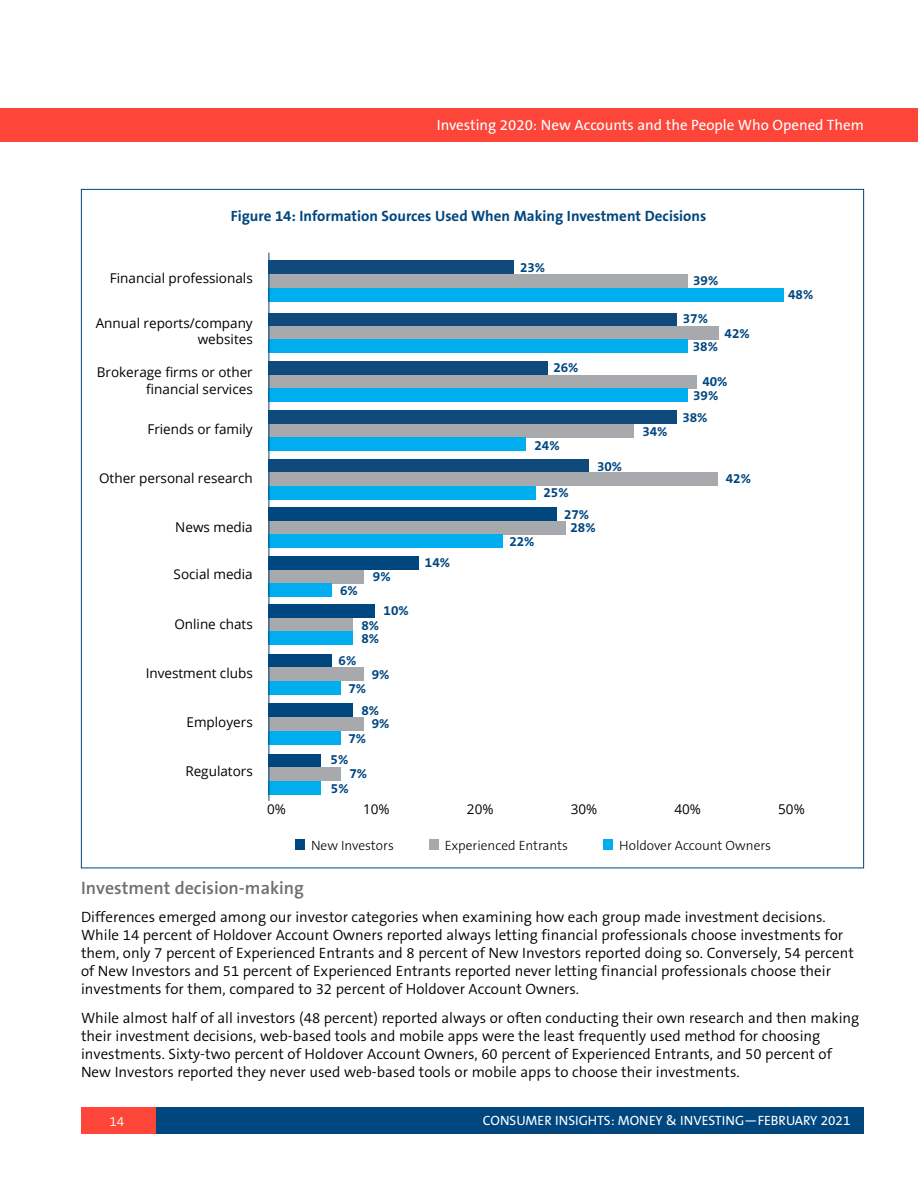
<style>
.page{position:relative;width:918px;height:1188px;background:#fff}
.page>*{position:absolute;margin:0;border:0;box-sizing:border-box;transform-origin:0 0}
.t1{font:600 18px "The Sans B6";color:#6d6e71}
.t2{font:300 15px/18px "The Sans B4";color:#000}
.t3{font:700 15px "The Sans B7";color:#00467f}
.t4{font:15px "The Sans B5 Plain";color:#fff}
.t5{font:13.5px/16.2px "Open Sans";color:#000;text-align:right}
.t6{font:700 13.5px/22px "The Sans B7";color:#00467f}
.t7{font:300 13.5px "The Sans B3";color:#000}
.t8{font:13.5px "The Sans B5 Plain";color:#fff}
.t9{font:300 13.5px "The Sans B4";color:#fff}
</style>
<div class="page">
<div style="left:155px;top:1107px;width:709px;height:27px;background:#00467f"></div>
<div style="left:81px;top:1107px;width:74px;height:27px;background:#fd4539"></div>
<div style="left:0;top:108px;width:918px;height:34px;background:#fd4539"></div>
<div style="left:295px;top:840px;width:10px;height:10px;background:#00467f"></div>
<div style="left:429px;top:840px;width:10px;height:10px;background:#a7a9ac"></div>
<div style="left:603px;top:840px;width:10px;height:10px;background:#00aeef"></div>
<div style="left:269px;top:261px;width:245px;height:13px;background:#10497c"></div>
<div style="left:269px;top:274px;width:419px;height:14px;background:#a7a9ac"></div>
<div style="left:269px;top:288px;width:515px;height:14px;background:#00aeef"></div>
<div style="left:269px;top:313px;width:408px;height:13px;background:#10497c"></div>
<div style="left:269px;top:326px;width:450px;height:14px;background:#a7a9ac"></div>
<div style="left:269px;top:340px;width:419px;height:13px;background:#00aeef"></div>
<div style="left:269px;top:362px;width:279px;height:13px;background:#10497c"></div>
<div style="left:269px;top:375px;width:428px;height:14px;background:#a7a9ac"></div>
<div style="left:269px;top:389px;width:419px;height:13px;background:#00aeef"></div>
<div style="left:269px;top:411px;width:408px;height:13px;background:#10497c"></div>
<div style="left:269px;top:424px;width:365px;height:13px;background:#a7a9ac"></div>
<div style="left:269px;top:437px;width:257px;height:14px;background:#00aeef"></div>
<div style="left:269px;top:459px;width:320px;height:13px;background:#10497c"></div>
<div style="left:269px;top:473px;width:449px;height:13px;background:#a7a9ac"></div>
<div style="left:269px;top:486px;width:267px;height:14px;background:#00aeef"></div>
<div style="left:269px;top:508px;width:288px;height:13px;background:#00467f"></div>
<div style="left:269px;top:521px;width:297px;height:14px;background:#a7a9ac"></div>
<div style="left:269px;top:535px;width:234px;height:13px;background:#00aeef"></div>
<div style="left:269px;top:556px;width:150px;height:14px;background:#00467f"></div>
<div style="left:269px;top:570px;width:95px;height:13px;background:#a7a9ac"></div>
<div style="left:269px;top:583px;width:63px;height:14px;background:#00aeef"></div>
<div style="left:269px;top:605px;width:106px;height:13px;background:#00467f"></div>
<div style="left:269px;top:618px;width:84px;height:14px;background:#a7a9ac"></div>
<div style="left:269px;top:632px;width:84px;height:13px;background:#00aeef"></div>
<div style="left:269px;top:654px;width:63px;height:14px;background:#00467f"></div>
<div style="left:269px;top:668px;width:95px;height:13px;background:#a7a9ac"></div>
<div style="left:269px;top:681px;width:72px;height:14px;background:#00aeef"></div>
<div style="left:269px;top:704px;width:84px;height:13px;background:#00467f"></div>
<div style="left:269px;top:717px;width:95px;height:14px;background:#a7a9ac"></div>
<div style="left:269px;top:731px;width:72px;height:13px;background:#00aeef"></div>
<div style="left:269px;top:754px;width:52px;height:13px;background:#00467f"></div>
<div style="left:269px;top:767px;width:72px;height:14px;background:#a7a9ac"></div>
<div style="left:269px;top:781px;width:52px;height:13px;background:#00aeef"></div>
<hr style="left:269px;top:253px;width:1px;height:548px;background:#00467f">
<p class="t4" style="left:437px;top:117px;width:429px">Investing 2020: New Accounts and the People Who Opened Them</p>
<p class="t3" style="left:231px;top:208px;width:477px">Figure 14: Information Sources Used When Making Investment Decisions</p>
<p class="t5" style="left:110px;top:270px;width:144px">Financial professionals</p>
<p class="t5" style="left:96px;top:315px;width:159px">Annual reports/company websites</p>
<p class="t5" style="left:97px;top:364px;width:158px">Brokerage firms or other financial services</p>
<p class="t5" style="left:147px;top:420px;width:107px">Friends or family</p>
<p class="t6" style="left:520px;top:257px;width:27px">23%</p>
<p class="t6" style="left:553px;top:356px;width:27px">26%</p>
<p class="t6" style="left:642px;top:421px;width:27px">34%</p>
<p class="t6" style="left:693px;top:270px;width:27px">39%</p>
<p class="t6" style="left:683px;top:308px;width:27px">37%</p>
<p class="t6" style="left:725px;top:323px;width:27px">42%</p>
<p class="t6" style="left:693px;top:336px;width:27px">38%</p>
<p class="t6" style="left:693px;top:375px;width:36px;line-height:14.1px;text-indent:9px">40%<br>39%</p>
<p class="t6" style="left:682px;top:407px;width:27px">38%</p>
<p class="t6" style="left:535px;top:434px;width:27px">24%</p>
<p class="t6" style="left:597px;top:455px;width:27px">30%</p>
<p class="t5" style="left:99px;top:470px;width:155px">Other personal research</p>
<p class="t5" style="left:175px;top:518px;width:79px">News media</p>
<p class="t5" style="left:174px;top:566px;width:81px">Social media</p>
<p class="t5" style="left:174px;top:615px;width:80px">Online chats</p>
<p class="t5" style="left:146px;top:665px;width:109px">Investment clubs</p>
<p class="t5" style="left:187px;top:713px;width:68px">Employers</p>
<p class="t6" style="left:340px;top:580px;width:19px">6%</p>
<p class="t6" style="left:373px;top:566px;width:19px">9%</p>
<p class="t6" style="left:384px;top:599px;width:27px">10%</p>
<p class="t6" style="left:361px;top:619px;width:19px;line-height:13.6px">8%<br>8%</p>
<p class="t6" style="left:339px;top:650px;width:19px">6%</p>
<p class="t6" style="left:372px;top:664px;width:19px">9%</p>
<p class="t6" style="left:361px;top:678px;width:19px;text-indent:-13px">7%<br>8%</p>
<p class="t6" style="left:372px;top:713px;width:19px">9%</p>
<p class="t6" style="left:348px;top:727px;width:19px">7%</p>
<p class="t6" style="left:425px;top:552px;width:27px">14%</p>
<p class="t6" style="left:509px;top:531px;width:27px">22%</p>
<p class="t6" style="left:564px;top:482px;width:27px;text-indent:-21px">25%<br>27%</p>
<p class="t6" style="left:571px;top:517px;width:27px">28%</p>
<p class="t6" style="left:726px;top:468px;width:27px">42%</p>
<p class="t5" style="left:185px;top:763px;width:69px">Regulators</p>
<p class="t6" style="left:331px;top:749px;width:19px">5%</p>
<p class="t6" style="left:350px;top:763px;width:19px">7%</p>
<p class="t6" style="left:331px;top:778px;width:19px">5%</p>
<p class="t6" style="left:788px;top:284px;width:27px">48%</p>
<p class="t5" style="left:267px;top:801px;width:20px">0%</p>
<p class="t5" style="left:363px;top:801px;width:28px">10%</p>
<p class="t5" style="left:467px;top:801px;width:28px">20%</p>
<p class="t5" style="left:571px;top:801px;width:28px">30%</p>
<p class="t5" style="left:675px;top:801px;width:28px">40%</p>
<p class="t5" style="left:778px;top:801px;width:28px">50%</p>
<p class="t7" style="left:311px;top:838px;width:84px">New Investors</p>
<p class="t7" style="left:445px;top:838px;width:125px">Experienced Entrants</p>
<p class="t7" style="left:619px;top:838px;width:153px">Holdover Account Owners</p>
<p class="t1" style="left:81px;top:878px;width:225px">Investment decision-making</p>
<p class="t2" style="left:81px;top:909px;width:774px">Differences emerged among our investor categories when examining how each group made investment decisions.<br>While 14 percent of Holdover Account Owners reported always letting financial professionals choose investments for them, only 7 percent of Experienced Entrants and 8 percent of New Investors reported doing so. Conversely, 54 percent of New Investors and 51 percent of Experienced Entrants reported never letting financial professionals choose their investments for them, compared to 32 percent of Holdover Account Owners.</p>
<p class="t2" style="left:81px;top:1010px;width:780px">While almost half of all investors (48 percent) reported always or often conducting their own research and then making their investment decisions, web-based tools and mobile apps were the least frequently used method for choosing investments. Sixty-two percent of Holdover Account Owners, 60 percent of Experienced Entrants, and 50 percent of New Investors reported they never used web-based tools or mobile apps to choose their investments.</p>
<p class="t9" style="left:109px;top:1114px;width:16px">14</p>
<p class="t8" style="left:483px;top:1114px;width:369px">CONSUMER INSIGHTS: MONEY &amp; INVESTING—FEBRUARY 2021</p>
</div>
